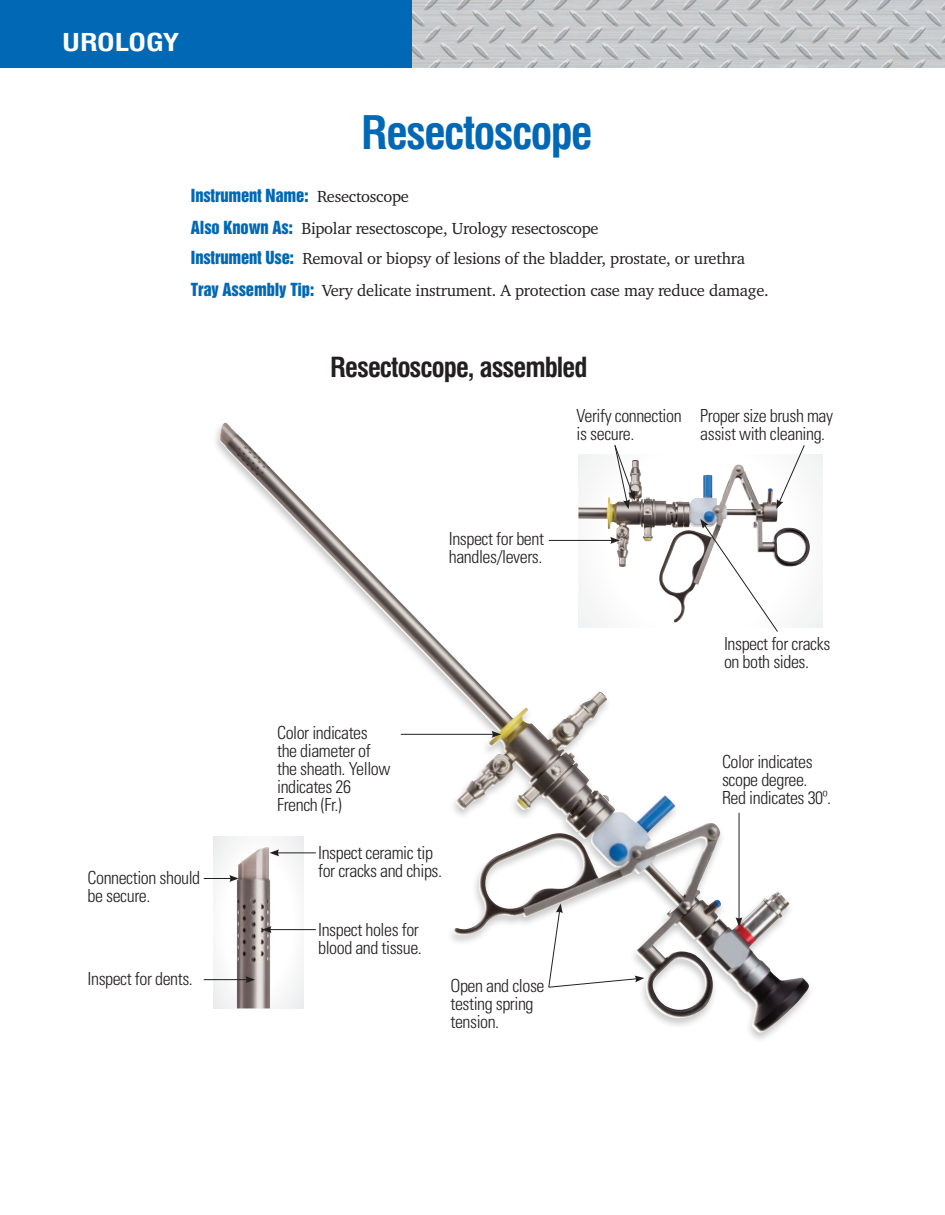
<style>
.page{position:relative;width:945px;height:1215px;background:#fff}
.page>*{position:absolute;margin:0;border:0;box-sizing:border-box;transform-origin:0 0}
.t1{font:700 condensed 45px "Swiss 721 BT";letter-spacing:-.035em;color:#0168b5}
.t2{font:700 condensed 27px "Swiss 721 BT";letter-spacing:-.035em;color:#231f20}
.t3{font:700 condensed 24px "Swiss 721 BT";color:#fff;scale:1.25 1}
.t4{font:300 condensed 18px/18px "Univers";letter-spacing:-.025em;color:#231f20}
.t5{font:16.5px/30px "Charter IT Cby BT";letter-spacing:-.015em;color:#231f20}
.t6{font:16.5px "Helvetica Inserat";letter-spacing:-.01em;color:#0168b5}
.s1{font-family:"Charter IT Cby BT";color:#231f20}
.s2{font-family:"Helvetica Inserat";color:#0168b5}
</style>
<div class="page">
<div style="left:212px;top:420px;width:603px;height:624px;background:#231f20;opacity:.25"></div>
<img style="left:218px;top:425px;width:409px;height:453px">
<div style="left:213px;top:837px;width:90px;height:171px;background:#fafafa"></div>
<img style="left:236px;top:847px;width:35px;height:161px">
<svg style="left:204px;top:875px;width:35px;height:7px"></svg>
<hr style="left:277px;top:852px;width:39px;height:1px;background:#231f20">
<svg style="left:270px;top:849px;width:9px;height:7px"></svg>
<svg style="left:578px;top:454px;width:244px;height:173px"></svg>
<img style="left:578px;top:460px;width:75px;height:107px">
<hr style="left:549px;top:540px;width:64px;height:1px;background:#231f20">
<svg style="left:610px;top:537px;width:10px;height:7px"></svg>
<svg style="left:700px;top:519px;width:79px;height:114px"></svg>
<svg style="left:614px;top:444px;width:21px;height:65px"></svg>
<hr style="left:269px;top:929px;width:47px;height:1px;background:#231f20">
<svg style="left:262px;top:926px;width:10px;height:7px"></svg>
<hr style="left:204px;top:979px;width:44px;height:1px;background:#231f20">
<svg style="left:246px;top:976px;width:9px;height:7px"></svg>
<svg style="left:548px;top:904px;width:96px;height:84px"></svg>
<svg style="left:776px;top:444px;width:29px;height:65px"></svg>
<hr style="left:401px;top:734px;width:93px;height:1px;background:#231f20">
<svg style="left:492px;top:731px;width:9px;height:7px"></svg>
<hr style="left:739px;top:813px;width:1px;height:107px;background:#231f20">
<svg style="left:736px;top:917px;width:6px;height:10px"></svg>
<img style="left:412px;top:0;width:533px;height:68px">
<div style="left:0;top:0;width:412px;height:68px;background:#0168b5"></div>
<h3 class="t3" style="left:62px;top:28px;width:95px">UROLOGY</h3>
<h1 class="t1" style="left:361px;top:106px;width:233px">Resectoscope</h1>
<p class="t6" style="left:191px;top:186px;width:220px">Instrument Name: <span class="s1">Resectoscope</span></p>
<p class="t5" style="left:191px;top:213px;width:556px"><span class="s2">Also Known As:</span> Bipolar resectoscope, Urology resectoscope<br><span class="s2">Instrument Use:</span> Removal or biopsy of lesions of the bladder, prostate, or urethra</p>
<p class="t5" style="left:191px;top:275px;width:579px"><span class="s2">Tray Assembly Tip:</span> Very delicate instrument. A protection case may reduce damage.</p>
<h2 class="t2" style="left:330px;top:351px;width:259px">Resectoscope, assembled</h2>
<p class="t4" style="left:577px;top:407px;width:107px">Verify connection is secure.</p>
<p class="t4" style="left:700px;top:407px;width:134px">Proper size brush may assist with cleaning.</p>
<p class="t4" style="left:449px;top:530px;width:97px">Inspect for bent handles/levers.</p>
<p class="t4" style="left:277px;top:724px;width:115px">Color indicates the diameter of the sheath. Yellow indicates 26<br>French (Fr.)</p>
<p class="t4" style="left:724px;top:635px;width:108px">Inspect for cracks on both sides.</p>
<p class="t4" style="left:722px;top:753px;width:111px">Color indicates scope degree.<br>Red indicates 30º.</p>
<p class="t4" style="left:88px;top:868px;width:114px">Connection should be secure.</p>
<p class="t4" style="left:318px;top:844px;width:125px">Inspect ceramic tip for cracks and chips.</p>
<p class="t4" style="left:318px;top:920px;width:105px">Inspect holes for blood and tissue.</p>
<p class="t4" style="left:88px;top:969px;width:107px">Inspect for dents.</p>
<p class="t4" style="left:450px;top:977px;width:96px">Open and close testing spring tension.</p>
</div>
